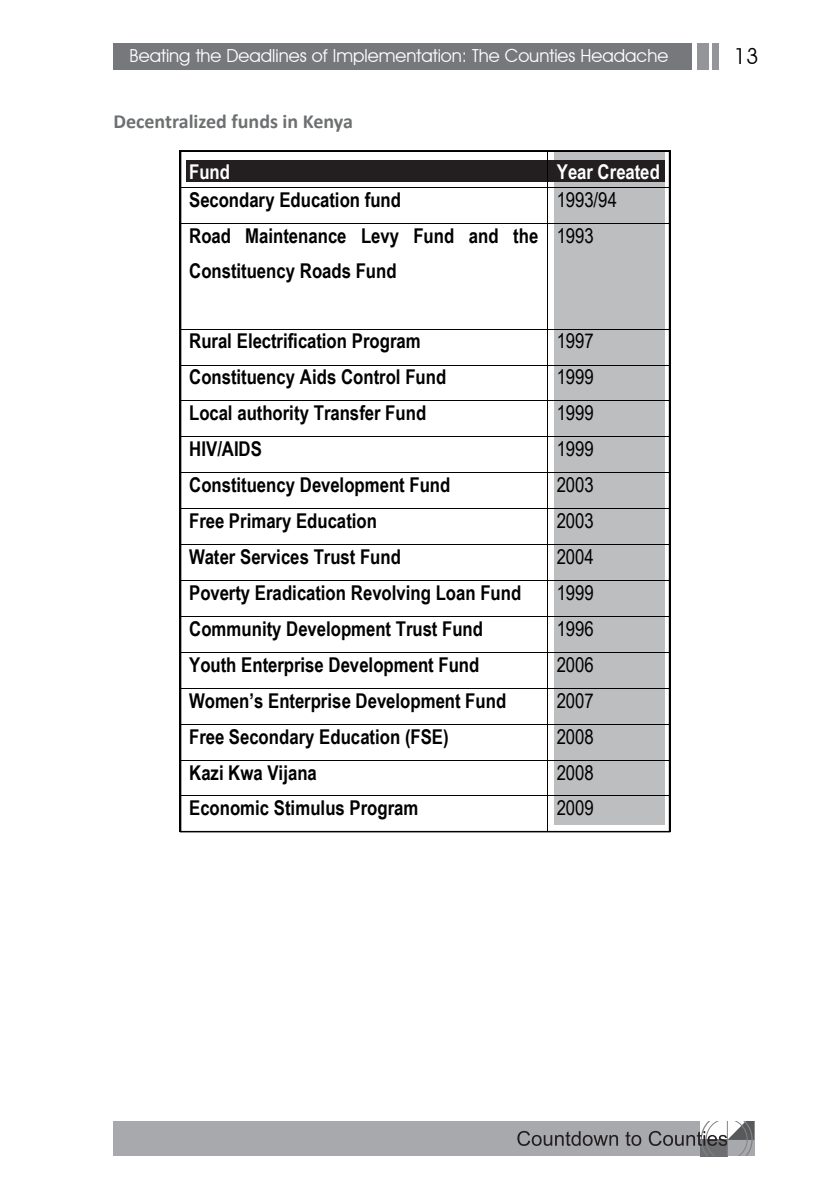
<style>
.page{position:relative;width:840px;height:1191px;background:#fff}
.page>*{position:absolute;margin:0;border:0;box-sizing:border-box;transform-origin:0 0}
.t1{font:22px "Avant Garde IT Cby BT";color:#000}
.t2{font:700 20.4px/35px "Arial Narrow";color:#010101}
.t3{font:20.4px "Arial Narrow";letter-spacing:-.005em;color:#010101}
.t4{font:700 20.4px "Arial Narrow";color:#fff}
.t5{font:700 20px "Calibri";color:#6d6f71}
.t6{font:18px "Avant Garde IT Cby BT";color:#fff}
</style>
<div class="page">
<div style="left:553px;top:153px;width:111px;height:672px;background:#bcbec0"></div>
<div style="left:186px;top:160px;width:478px;height:22px;background:#231f20"></div>
<hr style="left:179px;top:152px;width:1px;height:35px;background:#010101">
<hr style="left:547px;top:152px;width:1px;height:35px;background:#010101">
<hr style="left:180px;top:187px;width:367px;height:1px;background:#010101">
<hr style="left:547px;top:187px;width:122px;height:1px;background:#010101">
<hr style="left:179px;top:188px;width:1px;height:35px;background:#010101">
<hr style="left:547px;top:188px;width:1px;height:35px;background:#010101">
<hr style="left:180px;top:223px;width:367px;height:1px;background:#010101">
<hr style="left:547px;top:223px;width:122px;height:1px;background:#010101">
<hr style="left:179px;top:224px;width:1px;height:105px;background:#010101">
<hr style="left:547px;top:224px;width:1px;height:105px;background:#010101">
<hr style="left:180px;top:329px;width:367px;height:1px;background:#010101">
<hr style="left:547px;top:329px;width:122px;height:1px;background:#010101">
<hr style="left:179px;top:330px;width:1px;height:35px;background:#010101">
<hr style="left:547px;top:330px;width:1px;height:35px;background:#010101">
<hr style="left:180px;top:365px;width:367px;height:1px;background:#010101">
<hr style="left:547px;top:365px;width:122px;height:1px;background:#010101">
<hr style="left:179px;top:366px;width:1px;height:34px;background:#010101">
<hr style="left:547px;top:366px;width:1px;height:34px;background:#010101">
<hr style="left:180px;top:400px;width:367px;height:1px;background:#010101">
<hr style="left:547px;top:400px;width:122px;height:1px;background:#010101">
<hr style="left:179px;top:401px;width:1px;height:35px;background:#010101">
<hr style="left:547px;top:401px;width:1px;height:35px;background:#010101">
<hr style="left:180px;top:436px;width:367px;height:1px;background:#010101">
<hr style="left:547px;top:436px;width:122px;height:1px;background:#010101">
<hr style="left:179px;top:437px;width:1px;height:35px;background:#010101">
<hr style="left:547px;top:437px;width:1px;height:35px;background:#010101">
<hr style="left:180px;top:472px;width:367px;height:1px;background:#010101">
<hr style="left:547px;top:472px;width:122px;height:1px;background:#010101">
<hr style="left:179px;top:473px;width:1px;height:35px;background:#010101">
<hr style="left:547px;top:473px;width:1px;height:35px;background:#010101">
<hr style="left:180px;top:508px;width:367px;height:1px;background:#010101">
<hr style="left:547px;top:508px;width:122px;height:1px;background:#010101">
<hr style="left:179px;top:509px;width:1px;height:35px;background:#010101">
<hr style="left:547px;top:509px;width:1px;height:35px;background:#010101">
<hr style="left:180px;top:544px;width:367px;height:1px;background:#010101">
<hr style="left:547px;top:544px;width:122px;height:1px;background:#010101">
<hr style="left:179px;top:545px;width:1px;height:35px;background:#010101">
<hr style="left:547px;top:545px;width:1px;height:35px;background:#010101">
<hr style="left:180px;top:580px;width:367px;height:1px;background:#010101">
<hr style="left:547px;top:580px;width:122px;height:1px;background:#010101">
<hr style="left:179px;top:581px;width:1px;height:35px;background:#010101">
<hr style="left:547px;top:581px;width:1px;height:35px;background:#010101">
<hr style="left:180px;top:616px;width:367px;height:1px;background:#010101">
<hr style="left:547px;top:616px;width:122px;height:1px;background:#010101">
<hr style="left:179px;top:617px;width:1px;height:35px;background:#010101">
<hr style="left:547px;top:617px;width:1px;height:35px;background:#010101">
<hr style="left:180px;top:652px;width:367px;height:1px;background:#010101">
<hr style="left:547px;top:652px;width:122px;height:1px;background:#010101">
<hr style="left:179px;top:653px;width:1px;height:35px;background:#010101">
<hr style="left:547px;top:653px;width:1px;height:35px;background:#010101">
<hr style="left:180px;top:688px;width:367px;height:1px;background:#010101">
<hr style="left:547px;top:688px;width:122px;height:1px;background:#010101">
<hr style="left:179px;top:689px;width:1px;height:34px;background:#010101">
<hr style="left:547px;top:689px;width:1px;height:34px;background:#010101">
<hr style="left:180px;top:723px;width:367px;height:1px;background:#010101">
<hr style="left:547px;top:723px;width:122px;height:1px;background:#010101">
<hr style="left:179px;top:724px;width:1px;height:35px;background:#010101">
<hr style="left:547px;top:724px;width:1px;height:35px;background:#010101">
<hr style="left:180px;top:759px;width:367px;height:1px;background:#010101">
<hr style="left:547px;top:759px;width:122px;height:1px;background:#010101">
<hr style="left:179px;top:760px;width:1px;height:35px;background:#010101">
<hr style="left:547px;top:760px;width:1px;height:35px;background:#010101">
<hr style="left:180px;top:795px;width:367px;height:1px;background:#010101">
<hr style="left:547px;top:795px;width:122px;height:1px;background:#010101">
<hr style="left:179px;top:796px;width:1px;height:35px;background:#010101">
<hr style="left:547px;top:796px;width:1px;height:35px;background:#010101">
<div style="left:180px;top:150px;width:490px;height:682px;border:2px solid #000"></div>
<div style="left:113px;top:43px;width:579px;height:27px;background:#77787b"></div>
<div style="left:696px;top:43px;width:12px;height:27px;background:#939598"></div>
<div style="left:711px;top:43px;width:7px;height:27px;background:#939598"></div>
<div style="left:113px;top:1120px;width:614px;height:35px;background:#a7a9ac"></div>
<svg style="left:699px;top:1155px;width:28px;height:1px"></svg>
<svg style="left:517px;top:1130px;width:100px;height:16px"></svg>
<svg style="left:625px;top:1131px;width:16px;height:15px"></svg>
<svg style="left:648px;top:1120px;width:106px;height:35px"></svg>
<hr style="left:726px;top:1117px;width:1px;height:38px;background:#808285">
<hr style="left:113px;top:1117px;width:641px;height:3px;background:#fff">
<p class="t6" style="left:129px;top:45px;width:540px">Beating the Deadlines of Implementation: The Counties Headache</p>
<p class="t1" style="left:733px;top:43px;width:26px">13</p>
<p class="t5" style="left:113px;top:109px;width:241px">Decentralized funds in Kenya</p>
<p class="t4" style="left:189px;top:157px;width:42px">Fund</p>
<p class="t4" style="left:556px;top:157px;width:105px">Year Created</p>
<p class="t2" style="left:189px;top:181px;width:213px">Secondary Education fund</p>
<p class="t3" style="left:556px;top:184px;width:62px">1993/94</p>
<p class="t2" style="left:189px;top:217px;width:351px">Road Maintenance Levy Fund and the<br>Constituency Roads Fund</p>
<p class="t3" style="left:556px;top:220px;width:38px">1993</p>
<p class="t2" style="left:189px;top:323px;width:233px">Rural Electrification Program</p>
<p class="t3" style="left:556px;top:326px;width:38px">1997</p>
<p class="t2" style="left:189px;top:359px;width:258px">Constituency Aids Control Fund</p>
<p class="t3" style="left:556px;top:362px;width:38px">1999</p>
<p class="t2" style="left:189px;top:395px;width:238px">Local authority Transfer Fund</p>
<p class="t3" style="left:556px;top:398px;width:38px">1999</p>
<p class="t2" style="left:189px;top:431px;width:74px">HIV/AIDS</p>
<p class="t3" style="left:556px;top:434px;width:38px">1999</p>
<p class="t2" style="left:189px;top:466px;width:263px">Constituency Development Fund</p>
<p class="t3" style="left:556px;top:470px;width:38px">2003</p>
<p class="t2" style="left:189px;top:502px;width:189px">Free Primary Education</p>
<p class="t3" style="left:556px;top:506px;width:38px">2003</p>
<p class="t2" style="left:189px;top:538px;width:213px">Water Services Trust Fund</p>
<p class="t3" style="left:556px;top:542px;width:38px">2004</p>
<p class="t2" style="left:189px;top:574px;width:333px">Poverty Eradication Revolving Loan Fund</p>
<p class="t3" style="left:556px;top:578px;width:38px">1999</p>
<p class="t2" style="left:189px;top:610px;width:295px">Community Development Trust Fund</p>
<p class="t3" style="left:556px;top:614px;width:38px">1996</p>
<p class="t2" style="left:189px;top:646px;width:291px">Youth Enterprise Development Fund</p>
<p class="t3" style="left:556px;top:649px;width:38px">2006</p>
<p class="t2" style="left:189px;top:682px;width:318px">Women’s Enterprise Development Fund</p>
<p class="t3" style="left:556px;top:685px;width:38px">2007</p>
<p class="t2" style="left:189px;top:718px;width:261px">Free Secondary Education (FSE)</p>
<p class="t3" style="left:556px;top:721px;width:38px">2008</p>
<p class="t2" style="left:189px;top:754px;width:129px">Kazi Kwa Vijana</p>
<p class="t3" style="left:556px;top:757px;width:38px">2008</p>
<p class="t2" style="left:189px;top:789px;width:230px">Economic Stimulus Program</p>
<p class="t3" style="left:556px;top:793px;width:38px">2009</p>
</div>
